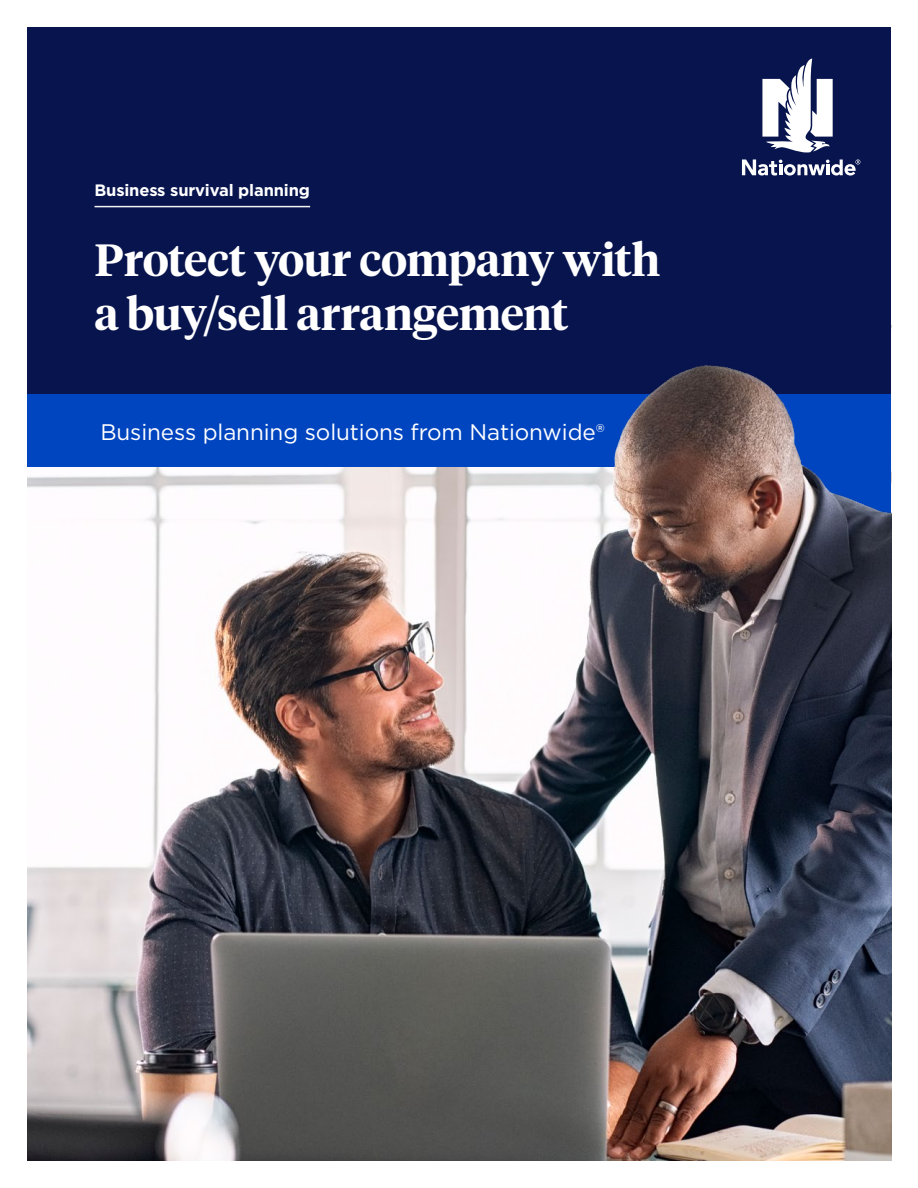
<style>
.page{position:relative;width:918px;height:1188px;background:#fff}
.page>*{position:absolute;margin:0;border:0;box-sizing:border-box;transform-origin:0 0}
.Cover_Headline{font:600 45px/54px "Tiempos Headline";letter-spacing:-.01em;color:#fff}
.Intro{font:22.5px "Gotham";letter-spacing:-.005em;color:#fff}
.Body_copy{font:700 16.5px "Gotham";letter-spacing:-.01em;color:#fff}
</style>
<div class="page">
<img style="left:27px;top:467px;width:864px;height:694px">
<div style="left:27px;top:27px;width:864px;height:392px;background:#08144d"></div>
<svg style="left:742px;top:159px;width:118px;height:17px"></svg>
<svg style="left:762px;top:58px;width:71px;height:94px"></svg>
<hr style="left:95px;top:206px;width:215px;height:1px;background:#f3f3f3">
<img style="left:679px;top:467px;width:212px;height:139px">
<svg style="left:27px;top:395px;width:864px;height:72px;background:#174bad"></svg>
<p class="Body_copy" style="left:95px;top:180px;width:217px">Business survival planning</p>
<h1 class="Cover_Headline" style="left:95px;top:231px;width:567px">Protect your company with a buy/sell arrangement</h1>
<p class="Intro" style="left:100px;top:417px;width:506px">Business planning solutions from Nationwide®</p>
</div>
